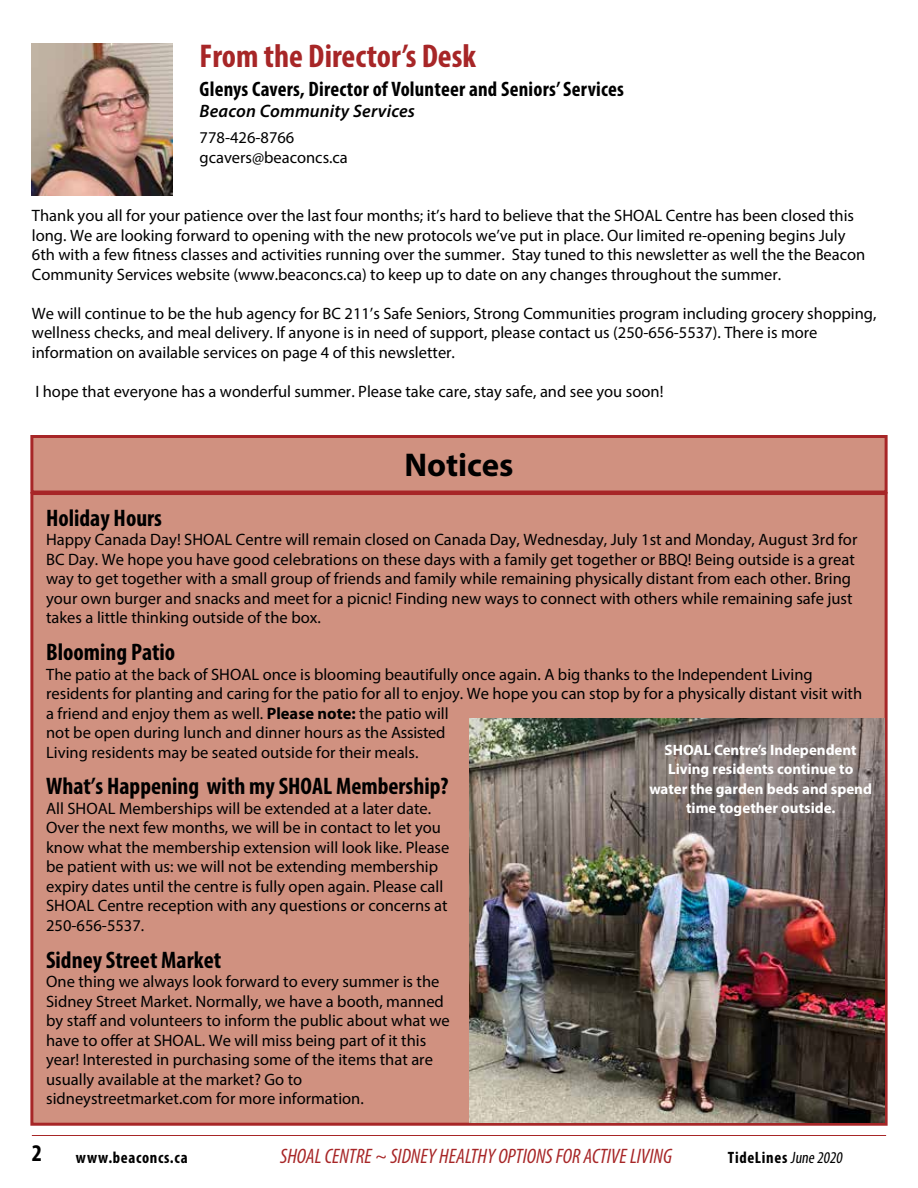
<style>
.page{position:relative;width:918px;height:1188px;background:#fff}
.page>*{position:absolute;margin:0;border:0;box-sizing:border-box;transform-origin:0 0}
.t1{font:700 condensed 33px "Myriad Pro";color:#a72627}
.t2{font:700 33px "Myriad Pro";color:#000}
.t3{font:700 condensed 24px "Myriad Pro";color:#000}
.t4{font:700 condensed 21px "Myriad Pro";letter-spacing:.01em;color:#000}
.t5{font:italic condensed 21px "Myriad Pro";color:#a72627}
.t6{font:italic 600 18px "Myriad Pro";letter-spacing:.01em;color:#000}
.t7{font:16.5px/19.5px "Myriad Pro";color:#000}
.t8{font:700 condensed 16.5px "Myriad Pro";letter-spacing:.04em;color:#000}
.t9{font:700 15px/19.5px "Myriad Pro";color:#fff;text-align:center}
.s1{font-weight:700}
.s2{font-weight:400}
</style>
<div class="page">
<hr style="left:32px;top:1135px;width:854px;height:1px;background:#a72627">
<div style="left:32px;top:494px;width:854px;height:630px;background:#d09180"></div>
<img style="left:32px;top:44px;width:141px;height:152px">
<img style="left:470px;top:718px;width:415px;height:405px">
<div style="left:32px;top:436px;width:854px;height:56px;background:#d09180"></div>
<div style="left:30px;top:435px;width:858px;height:59px;border:3px solid #a72627"></div>
<h1 class="t1" style="left:200px;top:36px;width:278px">From the Director’s Desk</h1>
<p class="t4" style="left:200px;top:76px;width:426px">Glenys Cavers, Director of Volunteer and Seniors’ Services</p>
<p class="t6" style="left:200px;top:100px;width:217px">Beacon Community Services</p>
<p class="t7" style="left:200px;top:128px;width:150px">778-426-8766 gcavers@beaconcs.ca</p>
<p class="t7" style="left:32px;top:206px;width:835px">Thank you all for your patience over the last four months; it’s hard to believe that the SHOAL Centre has been closed this long. We are looking forward to opening with the new protocols we’ve put in place. Our limited re-opening begins July 6th with a few fitness classes and activities running over the summer. Stay tuned to this newsletter as well the the Beacon Community Services website (www.beaconcs.ca) to keep up to date on any changes throughout the summer.</p>
<p class="t7" style="left:32px;top:303px;width:846px">We will continue to be the hub agency for BC 211’s Safe Seniors, Strong Communities program including grocery shopping, wellness checks, and meal delivery. If anyone is in need of support, please contact us (250-656-5537). There is more information on available services on page 4 of this newsletter.</p>
<p class="t7" style="left:35px;top:381px;width:630px">I hope that everyone has a wonderful summer. Please take care, stay safe, and see you soon!</p>
<h1 class="t2" style="left:404px;top:443px;width:111px">Notices</h1>
<h2 class="t3" style="left:46px;top:503px;width:117px">Holiday Hours</h2>
<p class="t7" style="left:46px;top:530px;width:813px">Happy Canada Day! SHOAL Centre will remain closed on Canada Day, Wednesday, July 1st and Monday, August 3rd for BC Day. We hope you have good celebrations on these days with a family get together or BBQ! Being outside is a great way to get together with a small group of friends and family while remaining physically distant from each other. Bring your own burger and snacks and meet for a picnic! Finding new ways to connect with others while remaining safe just takes a little thinking outside of the box.</p>
<h2 class="t3" style="left:46px;top:637px;width:131px">Blooming Patio</h2>
<p class="t7" style="left:46px;top:664px;width:818px">The patio at the back of SHOAL once is blooming beautifully once again. A big thanks to the Independent Living residents for planting and caring for the patio for all to enjoy. We hope you can stop by for a physically distant visit with a friend and enjoy them as well. <span class="s1">Please note:</span> the patio will<br>not be open during lunch and dinner hours as the Assisted<br>Living residents may be seated outside for their meals.</p>
<h2 class="t3" style="left:46px;top:771px;width:404px">What’s Happening with my SHOAL Membership?</h2>
<p class="t7" style="left:46px;top:798px;width:405px">All SHOAL Memberships will be extended at a later date.<br>Over the next few months, we will be in contact to let you know what the membership extension will look like. Please be patient with us: we will not be extending membership expiry dates until the centre is fully open again. Please call SHOAL Centre reception with any questions or concerns at 250-656-5537.</p>
<h2 class="t3" style="left:46px;top:945px;width:177px">Sidney Street Market</h2>
<p class="t7" style="left:46px;top:972px;width:405px">One thing we always look forward to every summer is the Sidney Street Market. Normally, we have a booth, manned by staff and volunteers to inform the public about what we have to offer at SHOAL. We will miss being part of it this year! Interested in purchasing some of the items that are usually available at the market? Go to sidneystreetmarket.com for more information.</p>
<p class="t9" style="left:649px;top:739px;width:224px">SHOAL Centre’s Independent<br>Living residents continue to water the garden beds and spend time together outside.</p>
<h2 class="t3" style="left:32px;top:1138px;width:12px">2</h2>
<p class="t8" style="left:76px;top:1147px;width:113px">www.beaconcs.ca</p>
<p class="t5" style="left:280px;top:1143px;width:393px">SHOAL CENTRE ~ SIDNEY HEALTHY OPTIONS FOR ACTIVE LIVING</p>
<p class="t8" style="left:728px;top:1147px;width:119px">TideLines <span class="s2">June 2020</span></p>
</div>
